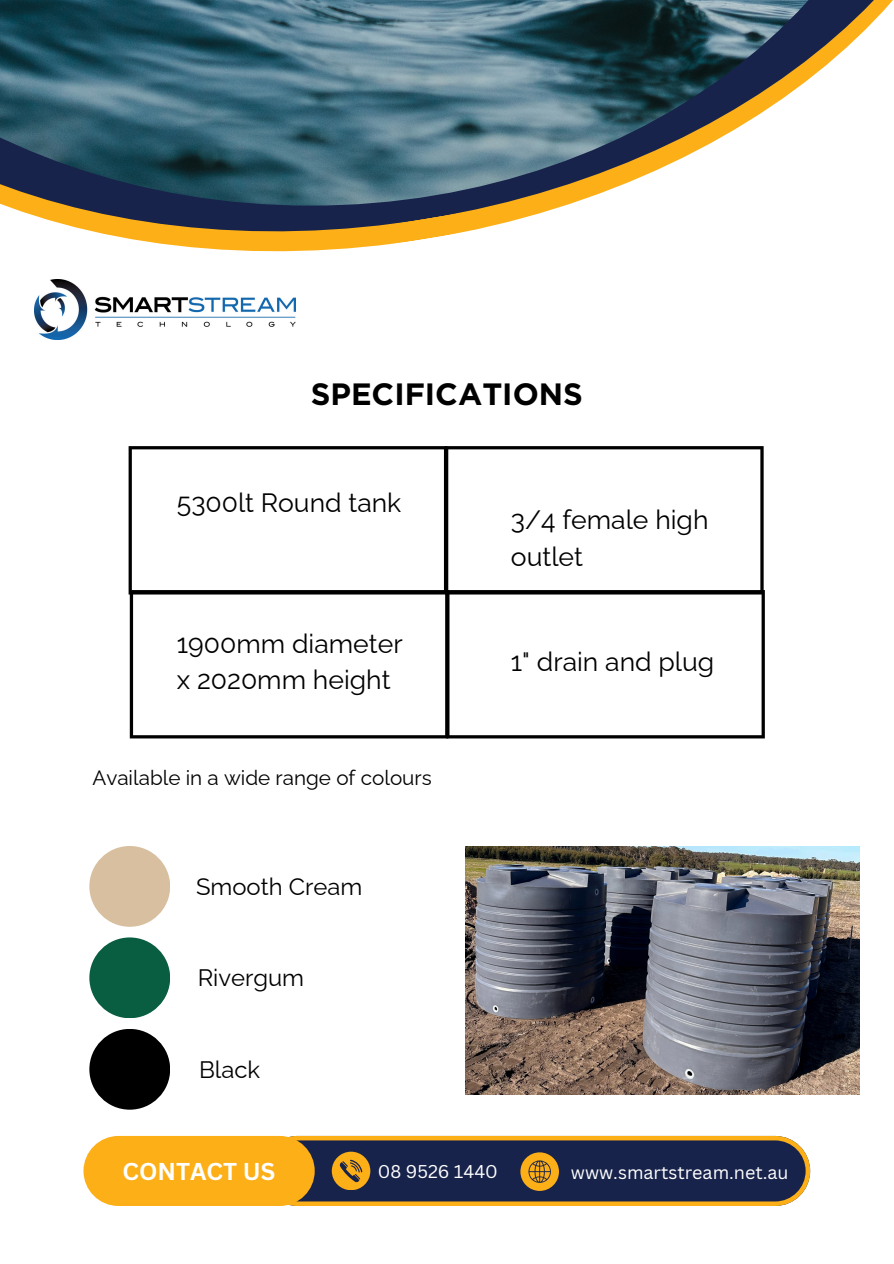
<style>
.page{position:relative;width:894px;height:1264px;background:#fff}
.page>*{position:absolute;margin:0;border:0;box-sizing:border-box;transform-origin:0 0}
.t1{font:700 30.75px "Gotham";color:#000}
.t2{font:26.55px/36.5px "Raleway";color:#000}
.t3{font:23.85px "Raleway";color:#000}
.t4{font:700 23.7px "Canva Sans";color:#fff}
.t5{font:20.7px "Raleway";color:#000}
.t6{font:18px "Canva Sans";color:#fff}
</style>
<div class="page">
<svg style="left:6px;top:206px;width:557px;height:46px"></svg>
<div style="left:89px;top:846px;width:81px;height:80px;background:#d8bf9f;border-radius:50%"></div>
<div style="left:89px;top:937px;width:81px;height:81px;background:#095d40;border-radius:50%"></div>
<div style="left:89px;top:1028px;width:81px;height:81px;background:#000;border-radius:50%"></div>
<svg style="left:128px;top:446px;width:317px;height:148px"></svg>
<svg style="left:445px;top:446px;width:318px;height:144px"></svg>
<svg style="left:130px;top:590px;width:316px;height:148px"></svg>
<svg style="left:446px;top:590px;width:318px;height:148px"></svg>
<div style="left:83px;top:1135px;width:231px;height:70px;background:#fcaf17;border-radius:35px"></div>
<svg style="left:262px;top:1135px;width:547px;height:70px;background:#554a42"></svg>
<img style="left:34px;top:280px;width:261px;height:59px">
<img style="left:0;top:0;width:893px;height:206px">
<img style="left:466px;top:846px;width:392px;height:248px">
<p class="t1" style="left:310px;top:375px;width:273px">SPECIFICATIONS</p>
<p class="t2" style="left:177px;top:484px;width:226px">5300lt Round tank</p>
<p class="t2" style="left:177px;top:625px;width:227px">1900mm diameter x 2020mm height</p>
<p class="t5" style="left:92px;top:765px;width:341px">Available in a wide range of colours</p>
<p class="t3" style="left:196px;top:872px;width:168px">Smooth Cream</p>
<p class="t3" style="left:198px;top:963px;width:108px">Rivergum</p>
<p class="t3" style="left:199px;top:1055px;width:62px">Black</p>
<p class="t2" style="left:510px;top:501px;width:199px">3/4 female high outlet</p>
<p class="t2" style="left:510px;top:643px;width:205px">1" drain and plug</p>
<p class="t4" style="left:122px;top:1154px;width:154px">CONTACT US</p>
<p class="t6" style="left:378px;top:1159px;width:121px">08 9526 1440</p>
<p class="t6" style="left:570px;top:1159px;width:219px">www.smartstream.net.au</p>
</div>
